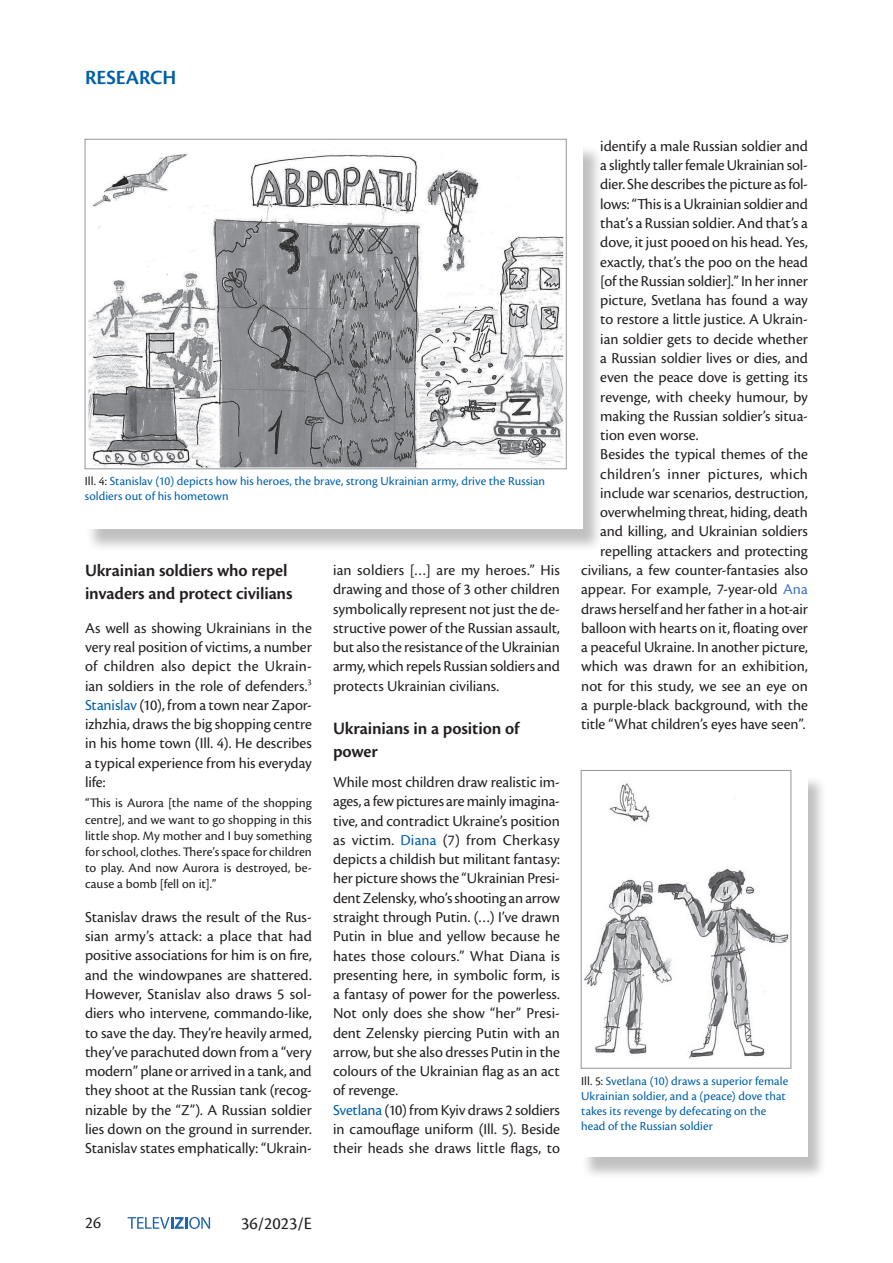
<style>
.page{position:relative;width:893px;height:1263px;background:#fff}
.page>*{position:absolute;margin:0;border:0;box-sizing:border-box;transform-origin:0 0}
.t1{font:600 21px "Cronos Pro";letter-spacing:-.005em;color:#005ea8}
.t2{font:600 18px/22.5px "Cronos Pro";letter-spacing:-.01em;color:#231f20}
.t3{font:18px "Cronos Pro";color:#231f20}
.t4{font:17.25px "Cronos Pro";color:#231f20}
.t5{font:15.75px/19.4px "Cronos Pro";letter-spacing:-.005em;color:#231f20;text-align:justify}
.t6{font:15.75px "Cronos Pro";letter-spacing:.02em;color:#231f20}
.t7{font:13.5px/16.2px "Cronos Pro";letter-spacing:.005em;color:#231f20;text-align:justify}
.t8{font:12.75px/15.3px "Cronos Pro";letter-spacing:.005em;color:#0060a8}
.s1{color:#231f20}
.s2{color:#0060a8}
.s3{color:#4472c4}
</style>
<div class="page">
<svg style="left:128px;top:1217px;width:82px;height:12px"></svg>
<div style="left:85px;top:144px;width:518px;height:409px;background:#231f20;opacity:.28"></div>
<div style="left:85px;top:139px;width:498px;height:389px;background:#fff"></div>
<img style="left:88px;top:153px;width:476px;height:314px">
<div style="left:85px;top:139px;width:482px;height:330px;border:1px solid #939598"></div>
<div style="left:582px;top:775px;width:245px;height:405px;background:#231f20;opacity:.28"></div>
<div style="left:581px;top:770px;width:227px;height:387px;background:#fff"></div>
<img style="left:584px;top:783px;width:205px;height:276px">
<div style="left:581px;top:770px;width:210px;height:298px;border:1px solid #939598"></div>
<h1 class="t1" style="left:85px;top:65px;width:93px">RESEARCH</h1>
<p class="t8" style="left:85px;top:474px;width:462px"><span class="s1">Ill. 4:</span> Stanislav (10) depicts how his heroes, the brave, strong Ukrainian army, drive the Russian soldiers out of his hometown</p>
<p class="t2" style="left:85px;top:560px;width:209px">Ukrainian soldiers who repel invaders and protect civilians</p>
<p class="t5" style="left:85px;top:618px;width:228px">As well as showing Ukrainians in the very real position of victims, a number of children also depict the Ukrain&shy;ian soldiers in the role of defenders.<sup>3<br></sup><span class="s2">Stanislav</span> (10), from a town near Zapor&shy;izhzhia, draws the big shopping centre in his home town (Ill. 4). He describes a typical experience from his everyday life:</p>
<p class="t7" style="left:85px;top:795px;width:228px">“This is Aurora [the name of the shopping centre], and we want to go shopping in this little shop. My mother and I buy something for school, clothes. There’s space for children to play. And now Aurora is destroyed, be&shy;cause a bomb [fell on it].”</p>
<p class="t5" style="left:85px;top:907px;width:228px">Stanislav draws the result of the Rus&shy;sian army’s attack: a place that had positive associations for him is on fire, and the windowpanes are shattered.<br>However, Stanislav also draws 5 sol&shy;diers who intervene, commando-like, to save the day. They’re heavily armed, they’ve parachuted down from a “very modern” plane or arrived in a tank, and they shoot at the Russian tank (recog&shy;nizable by the “Z”). A Russian soldier lies down on the ground in surrender.<br>Stanislav states emphatically: “Ukrain-</p>
<p class="t5" style="left:333px;top:560px;width:228px">ian soldiers […] are my heroes.” His drawing and those of 3 other children symbolically represent not just the de&shy;structive power of the Russian assault, but also the resistance of the Ukrainian army, which repels Russian soldiers and protects Ukrainian civilians.</p>
<p class="t2" style="left:333px;top:718px;width:188px">Ukrainians in a position of power</p>
<p class="t5" style="left:333px;top:772px;width:228px;text-align:left">While most children draw realistic im&shy;ages, a few pictures are mainly imagina&shy;tive, and contradict Ukraine’s position as victim. <span class="s2">Diana</span> (7) from Cherkasy depicts a childish but militant fantasy: her picture shows the “Ukrainian Presi&shy;dent Zelensky, who’s shooting an arrow straight through Putin. (…) I’ve drawn Putin in blue and yellow because he hates those colours.” What Diana is presenting here, in symbolic form, is a fantasy of power for the powerless.<br>Not only does she show “her” Presi&shy;dent Zelensky piercing Putin with an arrow, but she also dresses Putin in the colours of the Ukrainian flag as an act of revenge.<br><span class="s2">Svetlana</span> (10) from Kyiv draws 2 soldiers in camouflage uniform (Ill. 5). Beside their heads she draws little flags, to</p>
<p class="t5" style="left:600px;top:136px;width:209px">identify a male Russian soldier and</p>
<p class="t5" style="left:600px;top:156px;width:209px">a slightly taller female Ukrainian sol-</p>
<p class="t5" style="left:600px;top:175px;width:209px">dier. She describes the picture as fol-</p>
<p class="t5" style="left:600px;top:194px;width:209px">lows: “This is a Ukrainian soldier and</p>
<p class="t5" style="left:600px;top:213px;width:209px">that’s a Russian soldier. And that’s a</p>
<p class="t5" style="left:600px;top:233px;width:209px">dove, it just pooed on his head. Yes,</p>
<p class="t5" style="left:600px;top:252px;width:209px">exactly, that’s the poo on the head</p>
<p class="t5" style="left:600px;top:271px;width:209px">[of the Russian soldier].” In her inner</p>
<p class="t5" style="left:600px;top:291px;width:209px">picture, Svetlana has found a way</p>
<p class="t5" style="left:600px;top:310px;width:209px">to restore a little justice. A Ukrain-</p>
<p class="t5" style="left:600px;top:329px;width:209px">ian soldier gets to decide whether</p>
<p class="t5" style="left:600px;top:348px;width:209px">a Russian soldier lives or dies, and</p>
<p class="t5" style="left:600px;top:368px;width:209px">even the peace dove is getting its</p>
<p class="t5" style="left:600px;top:387px;width:209px">revenge, with cheeky humour, by</p>
<p class="t5" style="left:600px;top:406px;width:209px">making the Russian soldier’s situa-</p>
<p class="t5" style="left:600px;top:426px;width:100px">tion even worse.</p>
<p class="t5" style="left:600px;top:445px;width:209px">Besides the typical themes of the</p>
<p class="t6" style="left:600px;top:465px;width:209px">children’s inner pictures, which</p>
<p class="t5" style="left:600px;top:483px;width:209px">include war scenarios, destruction,</p>
<p class="t5" style="left:600px;top:503px;width:209px">overwhelming threat, hiding, death</p>
<p class="t5" style="left:600px;top:522px;width:209px">and killing, and Ukrainian soldiers</p>
<p class="t5" style="left:600px;top:541px;width:209px">repelling attackers and protecting</p>
<p class="t5" style="left:581px;top:560px;width:228px">civilians, a few counter-fantasies also</p>
<p class="t5" style="left:581px;top:580px;width:228px">appear. For example, 7-year-old <span class="s3">Ana</span></p>
<p class="t5" style="left:581px;top:599px;width:228px">draws herself and her father in a hot-air</p>
<p class="t5" style="left:581px;top:618px;width:228px">balloon with hearts on it, floating over</p>
<p class="t5" style="left:581px;top:638px;width:228px">a peaceful Ukraine. In another picture,</p>
<p class="t5" style="left:581px;top:657px;width:228px">which was drawn for an exhibition,</p>
<p class="t5" style="left:581px;top:676px;width:228px">not for this study, we see an eye on</p>
<p class="t5" style="left:581px;top:695px;width:228px">a purple-black background, with the</p>
<p class="t5" style="left:581px;top:715px;width:226px">title “What children’s eyes have seen”.</p>
<p class="t8" style="left:581px;top:1073px;width:209px"><span class="s1">Ill. 5:</span> Svetlana (10) draws a superior female Ukrainian soldier, and a (peace) dove that takes its revenge by defecating on the head of the Russian soldier</p>
<p class="t4" style="left:85px;top:1213px;width:17px">26</p>
<p class="t3" style="left:241px;top:1213px;width:72px">36/2023/E</p>
</div>
